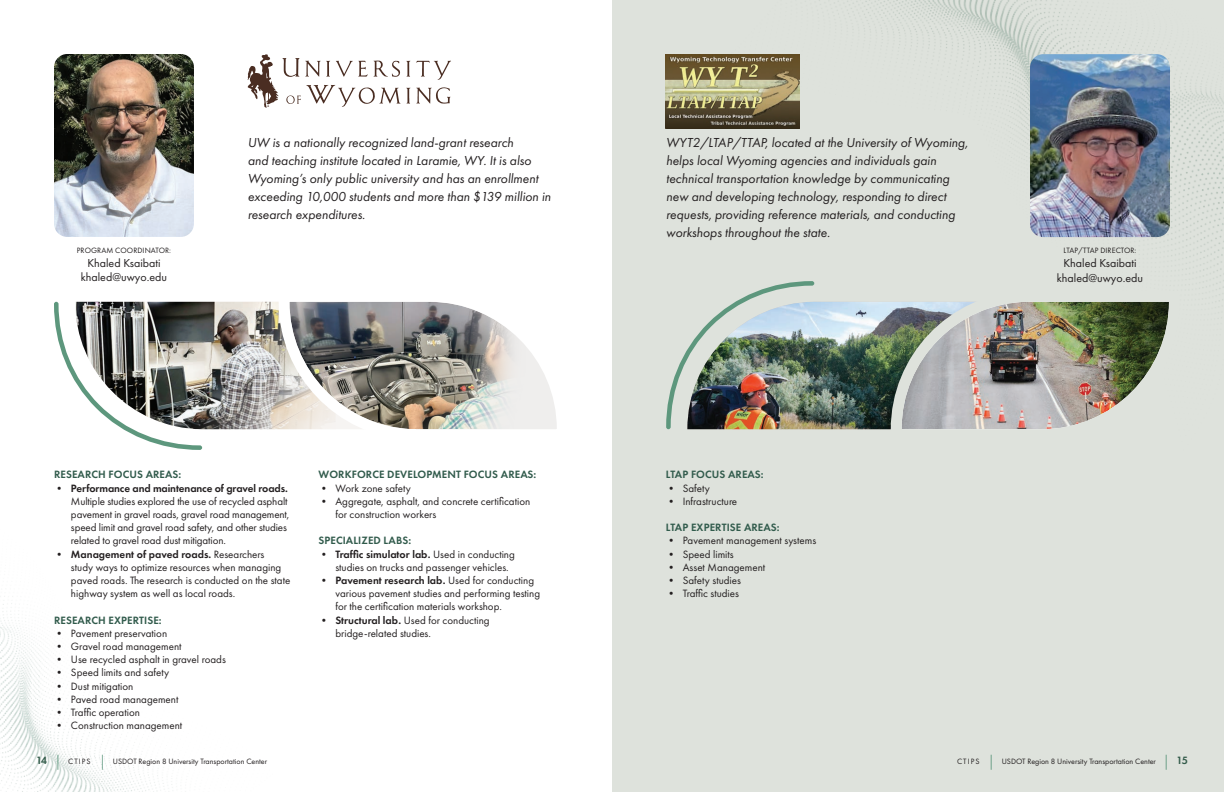
<style>
.page{position:relative;width:1224px;height:792px;background:#fff}
.page>*{position:absolute;margin:0;border:0;box-sizing:border-box;transform-origin:0 0}
.t1{font:italic 13.5px/18px "Futura PT";color:#231f20}
.t2{font:12px/14.4px "Futura PT";color:#231f20;text-align:center}
.t3{font:11px/13.2px "Futura PT";color:#231f20}
.t4{font:600 11px "Futura PT";letter-spacing:.01em;color:#315b4c}
.t5{font:8px "Futura PT";color:#231f20}
.s1{font-weight:600}
.s2{font-weight:600;font-size:11px;color:#345c4b}
.s3{font-size:15px;color:#5d977d}
</style>
<div class="page">
<img style="left:0;top:429px;width:273px;height:363px">
<img style="left:54px;top:54px;width:140px;height:183px">
<div style="left:612px;top:0;width:612px;height:792px;background:#dee2dc"></div>
<img style="left:728px;top:0;width:496px;height:430px">
<img style="left:1030px;top:54px;width:140px;height:183px">
<img style="left:814px;top:302px;width:71px;height:127px">
<img style="left:666px;top:281px;width:148px;height:148px">
<img style="left:885px;top:285px;width:300px;height:145px">
<img style="left:202px;top:302px;width:71px;height:127px">
<svg style="left:54px;top:302px;width:148px;height:148px"></svg>
<img style="left:273px;top:302px;width:284px;height:128px">
<svg style="left:416px;top:61px;width:35px;height:19px"></svg>
<svg style="left:416px;top:87px;width:35px;height:17px"></svg>
<svg style="left:248px;top:54px;width:162px;height:54px"></svg>
<img style="left:666px;top:54px;width:133px;height:75px">
<p class="t5" style="left:77px;top:245px;width:96px">PROGRAM COORDINATOR:</p>
<p class="t2" style="left:81px;top:256px;width:88px">Khaled Ksaibati khaled@uwyo.edu</p>
<p class="t1" style="left:248px;top:133px;width:305px">UW is a nationally recognized land-grant research<br>and teaching institute located in Laramie, WY. It is also Wyoming’s only public university and has an enrollment exceeding 10,000 students and more than $139 million in research expenditures.</p>
<p class="t1" style="left:666px;top:133px;width:303px">WYT2/LTAP/TTAP, located at the University of Wyoming, helps local Wyoming agencies and individuals gain technical transportation knowledge by communicating new and developing technology, responding to direct requests, providing reference materials, and conducting workshops throughout the state.</p>
<p class="t4" style="left:54px;top:468px;width:129px">RESEARCH FOCUS AREAS:</p>
<p class="t3" style="left:71px;top:481px;width:220px;text-indent:-17px">• <span class="s1">Performance and maintenance of gravel roads.<br></span>Multiple studies explored the use of recycled asphalt pavement in gravel roads, gravel road management, speed limit and gravel road safety, and other studies related to gravel road dust mitigation.</p>
<p class="t3" style="left:71px;top:547px;width:221px;text-indent:-17px">• <span class="s1">Management of paved roads.</span> Researchers<br>study ways to optimize resources when managing paved roads. The research is conducted on the state highway system as well as local roads.</p>
<p class="t4" style="left:54px;top:613px;width:109px">RESEARCH EXPERTISE:</p>
<p class="t3" style="left:54px;top:626px;width:115px">• Pavement preservation</p>
<p class="t3" style="left:54px;top:640px;width:129px">• Gravel road management</p>
<p class="t3" style="left:54px;top:653px;width:173px">• Use recycled asphalt in gravel roads</p>
<p class="t3" style="left:54px;top:666px;width:117px">• Speed limits and safety</p>
<p class="t3" style="left:54px;top:679px;width:81px">• Dust mitigation</p>
<p class="t3" style="left:54px;top:692px;width:126px">• Paved road management</p>
<p class="t3" style="left:54px;top:706px;width:88px">• Traffic operation</p>
<p class="t3" style="left:54px;top:719px;width:130px">• Construction management</p>
<p class="t4" style="left:318px;top:468px;width:219px">WORKFORCE DEVELOPMENT FOCUS AREAS:</p>
<p class="t3" style="left:318px;top:481px;width:94px">• Work zone safety</p>
<p class="t3" style="left:335px;top:494px;width:196px;text-indent:-17px">• Aggregate, asphalt, and concrete certification for construction workers</p>
<p class="t4" style="left:318px;top:534px;width:94px">SPECIALIZED LABS:</p>
<p class="t3" style="left:335px;top:547px;width:181px;text-indent:-17px">• <span class="s1">Traffic simulator lab.</span> Used in conducting studies on trucks and passenger vehicles.</p>
<p class="t3" style="left:335px;top:574px;width:206px;text-indent:-17px">• <span class="s1">Pavement research lab.</span> Used for conducting various pavement studies and performing testing for the certification materials workshop.</p>
<p class="t3" style="left:335px;top:613px;width:156px;text-indent:-17px">• <span class="s1">Structural lab.</span> Used for conducting bridge-related studies.</p>
<p class="t4" style="left:666px;top:468px;width:99px">LTAP FOCUS AREAS:</p>
<p class="t3" style="left:666px;top:481px;width:46px">• Safety</p>
<p class="t3" style="left:666px;top:494px;width:73px">• Infrastructure</p>
<p class="t4" style="left:666px;top:521px;width:115px">LTAP EXPERTISE AREAS:</p>
<p class="t3" style="left:666px;top:534px;width:152px">• Pavement management systems</p>
<p class="t3" style="left:666px;top:547px;width:70px">• Speed limits</p>
<p class="t3" style="left:666px;top:560px;width:101px">• Asset Management</p>
<p class="t3" style="left:666px;top:574px;width:77px">• Safety studies</p>
<p class="t3" style="left:666px;top:587px;width:75px">• Traffic studies</p>
<p class="t5" style="left:1064px;top:245px;width:74px">LTAP/TTAP DIRECTOR:</p>
<p class="t2" style="left:1057px;top:256px;width:88px">Khaled Ksaibati khaled@uwyo.edu</p>
<p class="t5" style="left:36px;top:756px;width:233px"><span class="s2">14</span> <span class="s3">|</span> CTIPS <span class="s3">|</span> USDOT Region 8 University Transportation Center</p>
<p class="t5" style="left:957px;top:756px;width:232px">CTIPS <span class="s3">|</span> USDOT Region 8 University Transportation Center <span class="s3">|</span> <span class="s2">15</span></p>
</div>
